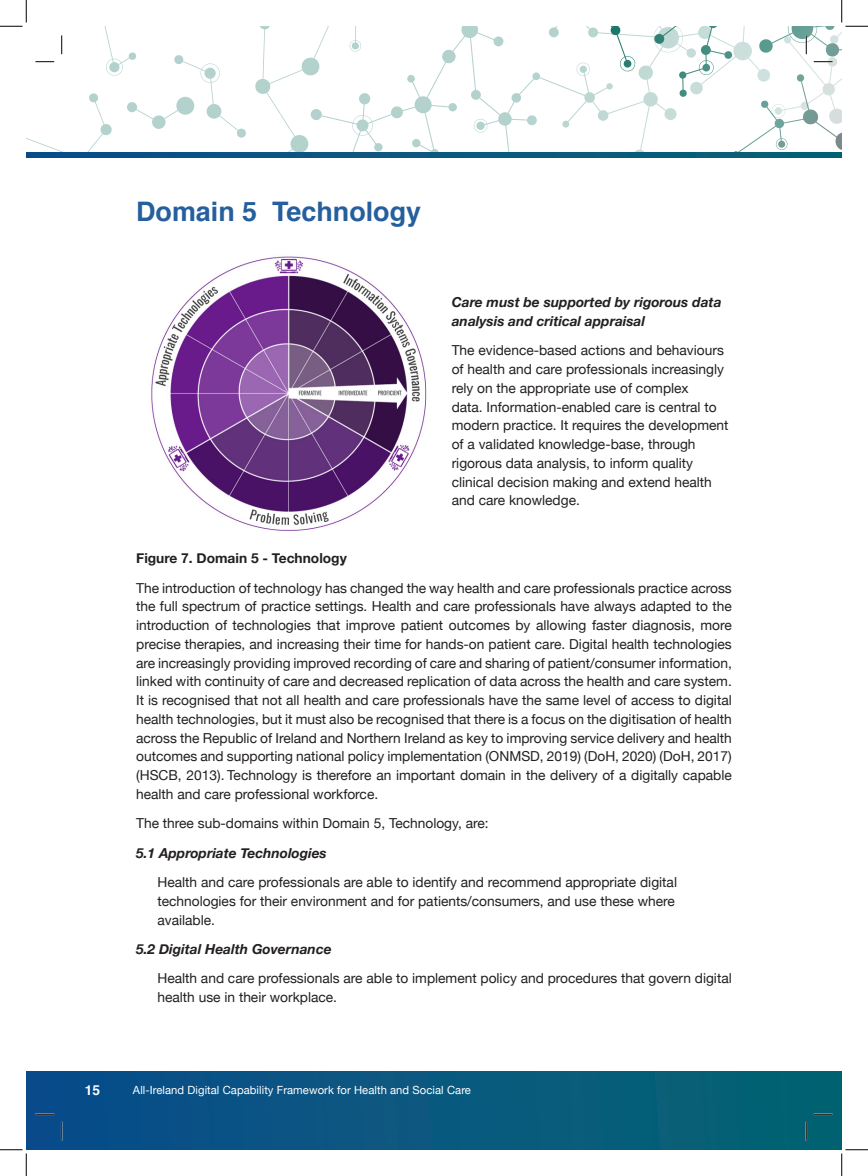
<style>
.page{position:relative;width:868px;height:1176px;background:#fff}
.page>*{position:absolute;margin:0;border:0;box-sizing:border-box;transform-origin:0 0}
.t1{font:700 26.88px "Helvetica";color:#265f9d}
.T{font:13.75px/18.8px "Helvetica Neue";color:#231f20}
.T-2{font:italic 700 13.75px/18.8px "Helvetica Neue";color:#231f20}
.T-3{font:700 13.75px "Helvetica Neue";color:#231f20}
.t2{font:700 13.75px "Helvetica";color:#fff}
.t3{font:11.25px "Helvetica Neue";letter-spacing:.005em;color:#fff}
</style>
<div class="page">
<div style="left:26px;top:1072px;width:815px;height:77px;background:linear-gradient(to right,#0b4c8c,#046472)"></div>
<svg style="left:351px;top:115px;width:23px;height:22px"></svg>
<svg style="left:349px;top:40px;width:12px;height:12px"></svg>
<div style="left:26px;top:152px;width:815px;height:6px;background:#095880"></div>
<img style="left:151px;top:256px;width:276px;height:275px">
<svg style="left:35px;top:1113px;width:19px;height:2px"></svg>
<svg style="left:813px;top:1113px;width:19px;height:2px"></svg>
<svg style="left:61px;top:1122px;width:1px;height:18px"></svg>
<svg style="left:805px;top:1122px;width:2px;height:18px"></svg>
<svg style="left:0;top:0;width:337px;height:154px"></svg>
<svg style="left:0;top:1149px;width:27px;height:27px"></svg>
<svg style="left:464px;top:0;width:403px;height:154px"></svg>
<svg style="left:841px;top:1149px;width:26px;height:27px"></svg>
<p class="t1" style="left:136px;top:190px;width:286px">Domain 5 Technology</p>
<p class="T-2" style="left:451px;top:293px;width:271px">Care must be supported by rigorous data analysis and critical appraisal</p>
<p class="T" style="left:451px;top:342px;width:278px">The evidence-based actions and behaviours of health and care professionals increasingly rely on the appropriate use of complex<br>data. Information-enabled care is central to modern practice. It requires the development of a validated knowledge-base, through rigorous data analysis, to inform quality clinical decision making and extend health and care knowledge.</p>
<p class="T-3" style="left:136px;top:547px;width:212px">Figure 7. Domain 5 - Technology</p>
<p class="T" style="left:136px;top:579px;width:597px;text-align:justify">The introduction of technology has changed the way health and care professionals practice across the full spectrum of practice settings. Health and care professionals have always adapted to the introduction of technologies that improve patient outcomes by allowing faster diagnosis, more precise therapies, and increasing their time for hands-on patient care. Digital health technologies are increasingly providing improved recording of care and sharing of patient/consumer information, linked with continuity of care and decreased replication of data across the health and care system.<br>It is recognised that not all health and care professionals have the same level of access to digital health technologies, but it must also be recognised that there is a focus on the digitisation of health across the Republic of Ireland and Northern Ireland as key to improving service delivery and health outcomes and supporting national policy implementation (ONMSD, 2019) (DoH, 2020) (DoH, 2017) (HSCB, 2013). Technology is therefore an important domain in the delivery of a digitally capable health and care professional workforce.</p>
<p class="T" style="left:136px;top:815px;width:354px">The three sub-domains within Domain 5, Technology, are:</p>
<p class="T-2" style="left:136px;top:844px;width:192px">5.1 Appropriate Technologies</p>
<p class="T" style="left:157px;top:873px;width:521px">Health and care professionals are able to identify and recommend appropriate digital technologies for their environment and for patients/consumers, and use these where available.</p>
<p class="T-2" style="left:136px;top:940px;width:197px">5.2 Digital Health Governance</p>
<p class="T" style="left:157px;top:970px;width:576px">Health and care professionals are able to implement policy and procedures that govern digital health use in their workplace.</p>
<p class="t2" style="left:85px;top:1079px;width:17px">15</p>
<p class="t3" style="left:133px;top:1081px;width:339px">All-Ireland Digital Capability Framework for Health and Social Care</p>
</div>
